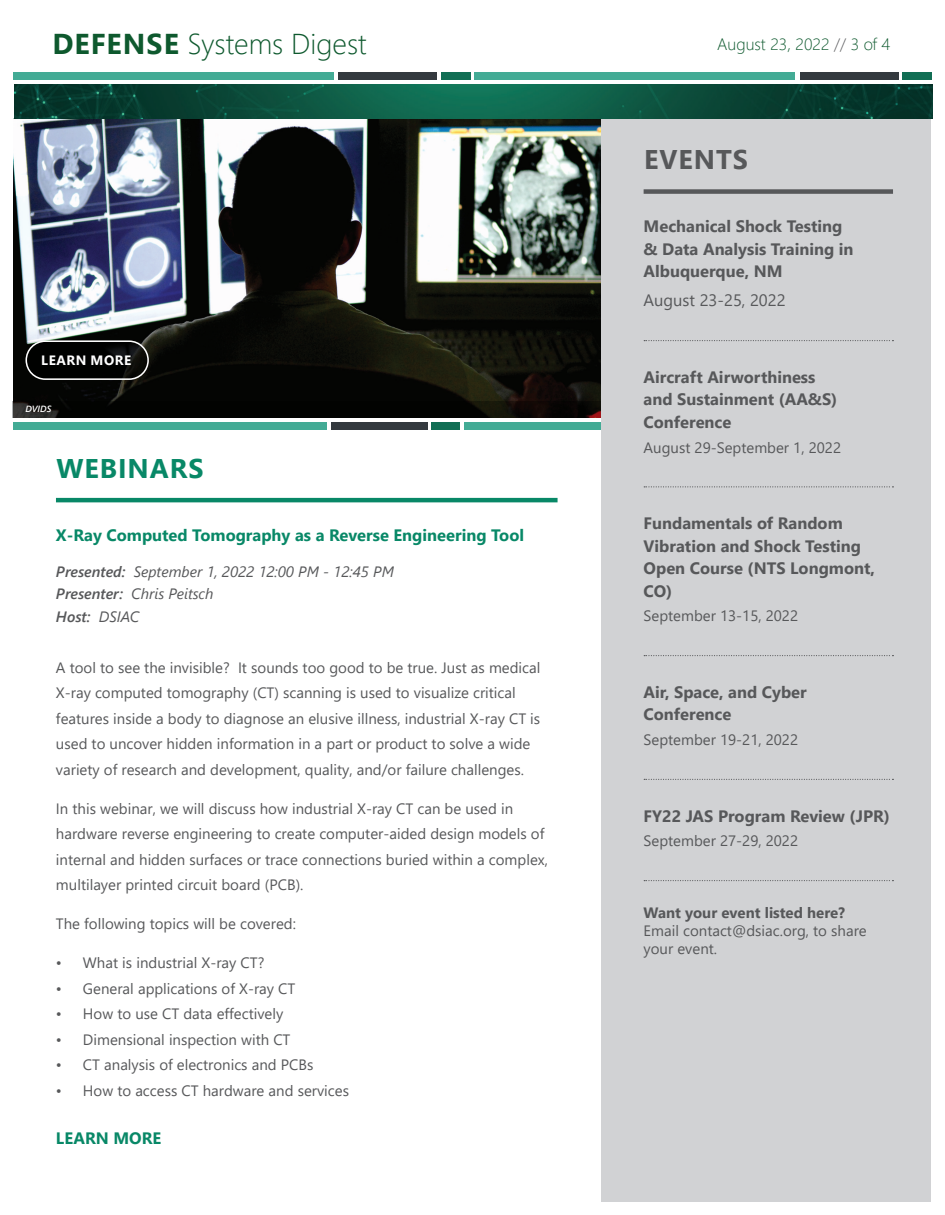
<style>
.page{position:relative;width:945px;height:1215px;background:#fff}
.page>*{position:absolute;margin:0;border:0;box-sizing:border-box;transform-origin:0 0}
.t1{font:300 28.65px "Segoe UI";color:#0e592e}
.t2{font:700 27px "Segoe UI";letter-spacing:.035em;color:#088867}
.t3{font:700 27px "Segoe UI";letter-spacing:.035em;color:#57585a}
.t4{font:700 16.5px/22.5px "Segoe UI";color:#57585a}
.t5{font:700 16.5px "Segoe UI";color:#088867}
.t6{font:300 16.5px "Segoe UI";color:#0e592e}
.t7{font:16.5px "Segoe UI";color:#57585a}
.t8{font:15px/25.5px "Segoe UI";color:#57585a}
.t9{font:italic 15px/22.5px "Segoe UI";color:#57585a}
.t10{font:700 15px "Segoe UI";color:#57585a}
.t11{font:700 13.5px "Segoe UI";letter-spacing:.035em;color:#fff}
.t12{font:italic 600 9px "Segoe UI";color:#fff}
.s1{font-weight:700}
.s2{color:#57585a}
.s3{font-weight:600}
</style>
<div class="page">
<img style="left:13px;top:119px;width:588px;height:282px">
<div style="left:13px;top:422px;width:313px;height:7px;background:#43ab95"></div>
<div style="left:331px;top:422px;width:96px;height:7px;background:#343a3f"></div>
<div style="left:431px;top:422px;width:29px;height:7px;background:#116e54"></div>
<div style="left:464px;top:422px;width:137px;height:7px;background:#43ab95"></div>
<svg style="left:26px;top:341px;width:122px;height:38px;background:#050605"></svg>
<div style="left:26px;top:340px;width:123px;height:40px;border:2px solid #fff;border-radius:19px"></div>
<svg style="left:12px;top:401px;width:589px;height:16px;background:#070704"></svg>
<hr style="left:56px;top:498px;width:502px;height:4px;background:#088867">
<div style="left:601px;top:119px;width:330px;height:1083px;background:#d1d2d4"></div>
<div style="left:644px;top:189px;width:249px;height:5px;background:#57585a"></div>
<svg style="left:644px;top:340px;width:249px;height:1px"></svg>
<svg style="left:644px;top:486px;width:249px;height:1px"></svg>
<svg style="left:644px;top:655px;width:249px;height:1px"></svg>
<svg style="left:644px;top:779px;width:249px;height:1px"></svg>
<svg style="left:644px;top:880px;width:249px;height:1px"></svg>
<img style="left:14px;top:84px;width:918px;height:35px">
<div style="left:13px;top:72px;width:321px;height:8px;background:#43ab95"></div>
<div style="left:338px;top:72px;width:99px;height:8px;background:#343a3f"></div>
<div style="left:441px;top:72px;width:30px;height:8px;background:#116e54"></div>
<div style="left:474px;top:72px;width:321px;height:8px;background:#43ab95"></div>
<div style="left:800px;top:72px;width:99px;height:8px;background:#343a3f"></div>
<div style="left:902px;top:72px;width:30px;height:8px;background:#116e54"></div>
<h1 class="t1" style="left:52px;top:17px;width:316px"><span class="s1">DEFENSE</span> Systems Digest</h1>
<p class="t6" style="left:717px;top:28px;width:175px">August 23, 2022 <span class="s2">//</span> 3 of 4</p>
<h2 class="t3" style="left:644px;top:134px;width:105px">EVENTS</h2>
<p class="t11" style="left:41px;top:348px;width:91px">LEARN MORE</p>
<p class="t12" style="left:26px;top:401px;width:27px">DVIDS</p>
<h2 class="t2" style="left:56px;top:443px;width:149px">WEBINARS</h2>
<p class="t5" style="left:56px;top:519px;width:470px">X-Ray Computed Tomography as a Reverse Engineering Tool</p>
<p class="t9" style="left:56px;top:558px;width:339px"><span class="s3">Presented:</span> September 1, 2022 12:00 PM - 12:45 PM<br><span class="s3">Presenter:</span> Chris Peitsch<br><span class="s3">Host:</span> DSIAC</p>
<p class="t8" style="left:56px;top:653px;width:486px">A tool to see the invisible? It sounds too good to be true. Just as medical X-ray computed tomography (CT) scanning is used to visualize critical features inside a body to diagnose an elusive illness, industrial X-ray CT is used to uncover hidden information in a part or product to solve a wide variety of research and development, quality, and/or failure challenges.</p>
<p class="t8" style="left:56px;top:794px;width:494px">In this webinar, we will discuss how industrial X-ray CT can be used in hardware reverse engineering to create computer-aided design models of internal and hidden surfaces or trace connections buried within a complex, multilayer printed circuit board (PCB).</p>
<p class="t8" style="left:56px;top:910px;width:241px">The following topics will be covered:</p>
<p class="t8" style="left:56px;top:949px;width:210px">• What is industrial X-ray CT?</p>
<p class="t8" style="left:56px;top:974px;width:241px">• General applications of X-ray CT</p>
<p class="t8" style="left:56px;top:1000px;width:229px">• How to use CT data effectively</p>
<p class="t8" style="left:56px;top:1025px;width:236px">• Dimensional inspection with CT</p>
<p class="t8" style="left:56px;top:1051px;width:259px">• CT analysis of electronics and PCBs</p>
<p class="t8" style="left:56px;top:1076px;width:295px">• How to access CT hardware and services</p>
<p class="t5" style="left:56px;top:1122px;width:107px">LEARN MORE</p>
<p class="t4" style="left:644px;top:214px;width:211px">Mechanical Shock Testing &amp; Data Analysis Training in<br>Albuquerque, NM</p>
<p class="t7" style="left:644px;top:285px;width:143px">August 23-25, 2022</p>
<p class="t4" style="left:644px;top:364px;width:195px">Aircraft Airworthiness and Sustainment (AA&amp;S)<br>Conference</p>
<p class="t8" style="left:644px;top:433px;width:199px">August 29-September 1, 2022</p>
<p class="t4" style="left:644px;top:511px;width:233px">Fundamentals of Random<br>Vibration and Shock Testing<br>Open Course (NTS Longmont,<br>CO)</p>
<p class="t8" style="left:644px;top:602px;width:156px">September 13-15, 2022</p>
<p class="t4" style="left:644px;top:679px;width:165px">Air, Space, and Cyber<br>Conference</p>
<p class="t8" style="left:644px;top:726px;width:156px">September 19-21, 2022</p>
<p class="t4" style="left:644px;top:803px;width:248px">FY22 JAS Program Review (JPR)</p>
<p class="t8" style="left:644px;top:827px;width:156px">September 27-29, 2022</p>
<p class="t10" style="left:644px;top:899px;width:203px">Want your event listed here?</p>
<p class="t8" style="left:644px;top:921px;width:225px;line-height:18px">Email contact@dsiac.org, to share your event.</p>
</div>
